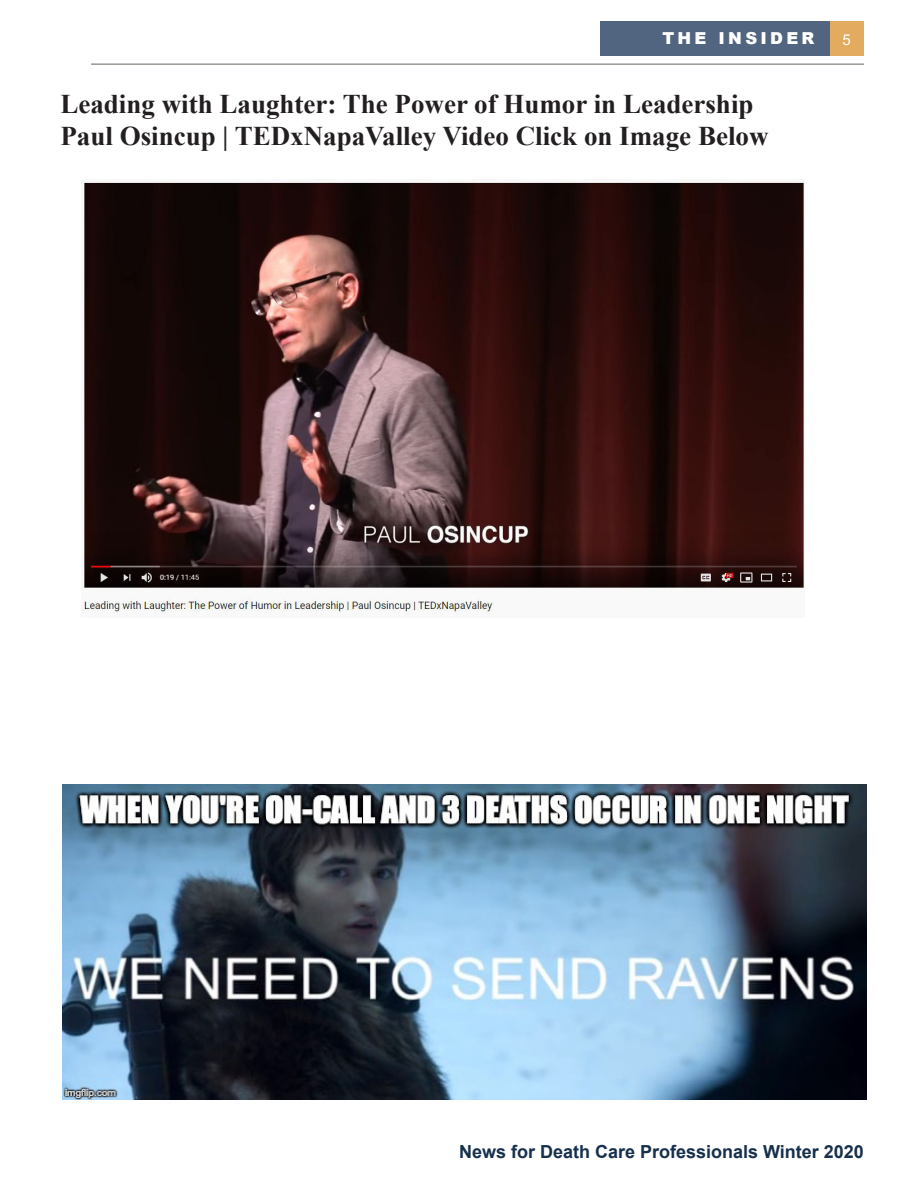
<style>
.page{position:relative;width:918px;height:1188px;background:#fff}
.page>*{position:absolute;margin:0;border:0;box-sizing:border-box;transform-origin:0 0}
.t1{font:700 27px "Times New Roman";color:#231f20}
.t2{font:700 18px "Arial";color:#17304d}
.t3{font:900 16.5px "Arial";letter-spacing:.2em;color:#fff}
.t4{font:15px "Arial";color:#fff}
</style>
<div class="page">
<div style="left:830px;top:21px;width:34px;height:35px;background:#e3ab60"></div>
<div style="left:600px;top:21px;width:230px;height:35px;background:#516581"></div>
<hr style="left:91px;top:64px;width:773px;height:1px;background:#73776c">
<img style="left:81px;top:179px;width:724px;height:436px">
<img style="left:63px;top:784px;width:803px;height:315px">
<p class="t3" style="left:662px;top:26px;width:154px">THE INSIDER</p>
<p class="t4" style="left:843px;top:29px;width:10px">5</p>
<p class="t1" style="left:60px;top:84px;width:695px">Leading with Laughter: The Power of Humor in Leadership</p>
<p class="t1" style="left:60px;top:117px;width:710px">Paul Osincup | TEDxNapaValley Video Click on Image Below</p>
<p class="t2" style="left:459px;top:1139px;width:406px">News for Death Care Professionals Winter 2020</p>
</div>
